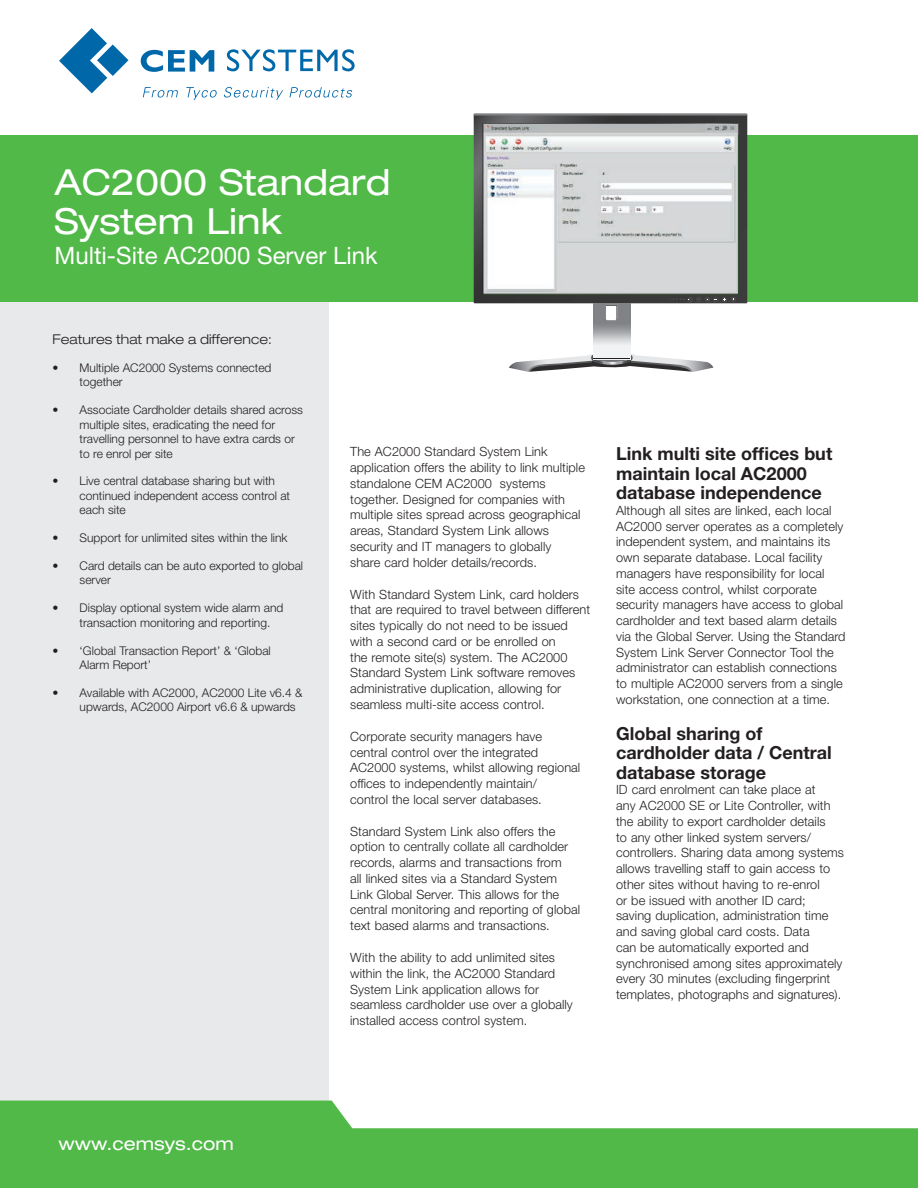
<style>
.page{position:relative;width:918px;height:1188px;background:#fff}
.page>*{position:absolute;margin:0;border:0;box-sizing:border-box;transform-origin:0 0}
.t1{font:expanded 36px/39px "Helvetica Neue LT Pro";color:#fff}
.t2{font:24px "Helvetica Neue LT Pro";color:#fff}
.t3{font:700 18px/19.5px "Helvetica Neue LT Pro";color:#231f20}
.t4{font:expanded 18px "Helvetica Neue LT Pro";color:#fff}
.t5{font:300 expanded 13.5px "Helvetica Neue LT Pro";color:#231f20}
.t6{font:300 12.75px/15.8px "Helvetica Neue LT Pro";letter-spacing:.005em;color:#231f20}
.t7{font:300 12px/14.4px "Helvetica Neue LT Pro";color:#231f20}
</style>
<div class="page">
<div style="left:0;top:202px;width:328px;height:986px;background:#e7e9ea"></div>
<div style="left:0;top:135px;width:918px;height:166px;background:#51b948"></div>
<svg style="left:0;top:1100px;width:918px;height:88px;fill:#51b948"></svg>
<svg style="left:143px;top:87px;width:35px;height:11px"></svg>
<svg style="left:186px;top:87px;width:31px;height:13px"></svg>
<svg style="left:224px;top:87px;width:59px;height:13px"></svg>
<svg style="left:290px;top:87px;width:62px;height:11px"></svg>
<svg style="left:227px;top:49px;width:128px;height:22px"></svg>
<svg style="left:141px;top:50px;width:73px;height:22px"></svg>
<svg style="left:59px;top:28px;width:69px;height:65px"></svg>
<svg style="left:474px;top:116px;width:273px;height:187px;background:#434444"></svg>
<svg style="left:474px;top:114px;width:273px;height:2px"></svg>
<svg style="left:509px;top:351px;width:205px;height:21px"></svg>
<svg style="left:594px;top:320px;width:36px;height:39px"></svg>
<svg style="left:483px;top:123px;width:255px;height:197px;background:#d3d4d5"></svg>
<hr style="left:594px;top:359px;width:36px;height:1px;background:#231f20">
<h1 class="t1" style="left:54px;top:162px;width:338px">AC2000 Standard<br>System Link</h1>
<h2 class="t2" style="left:54px;top:241px;width:325px">Multi-Site AC2000 Server Link</h2>
<p class="t5" style="left:53px;top:331px;width:221px">Features that make a difference:</p>
<p class="t7" style="left:80px;top:360px;width:193px;text-indent:-27px">• Multiple AC2000 Systems connected together</p>
<p class="t7" style="left:80px;top:403px;width:225px;text-indent:-27px">• Associate Cardholder details shared across multiple sites, eradicating the need for travelling personnel to have extra cards or to re enrol per site</p>
<p class="t7" style="left:80px;top:474px;width:212px;text-indent:-27px">• Live central database sharing but with continued independent access control at each site</p>
<p class="t7" style="left:53px;top:530px;width:236px">• Support for unlimited sites within the link</p>
<p class="t7" style="left:80px;top:558px;width:225px;text-indent:-27px">• Card details can be auto exported to global server</p>
<p class="t7" style="left:80px;top:601px;width:205px;text-indent:-27px">• Display optional system wide alarm and transaction monitoring and reporting.</p>
<p class="t7" style="left:80px;top:643px;width:193px;text-indent:-27px">• ‘Global Transaction Report’ &amp; ‘Global<br>Alarm Report’</p>
<p class="t7" style="left:80px;top:685px;width:224px;text-indent:-27px">• Available with AC2000, AC2000 Lite v6.4 &amp; upwards, AC2000 Airport v6.6 &amp; upwards</p>
<p class="t6" style="left:350px;top:444px;width:236px">The AC2000 Standard System Link application offers the ability to link multiple standalone CEM AC2000 systems together. Designed for companies with multiple sites spread across geographical areas, Standard System Link allows security and IT managers to globally<br>share card holder details/records.</p>
<p class="t6" style="left:350px;top:586px;width:241px">With Standard System Link, card holders that are required to travel between different sites typically do not need to be issued with a second card or be enrolled on<br>the remote site(s) system. The AC2000<br>Standard System Link software removes administrative duplication, allowing for seamless multi-site access control.</p>
<p class="t6" style="left:350px;top:728px;width:232px">Corporate security managers have central control over the integrated AC2000 systems, whilst allowing regional offices to independently maintain/<br>control the local server databases.</p>
<p class="t6" style="left:350px;top:823px;width:231px">Standard System Link also offers the option to centrally collate all cardholder records, alarms and transactions from<br>all linked sites via a Standard System Link Global Server. This allows for the central monitoring and reporting of global text based alarms and transactions.</p>
<p class="t6" style="left:350px;top:949px;width:224px">With the ability to add unlimited sites within the link, the AC2000 Standard System Link application allows for seamless cardholder use over a globally installed access control system.</p>
<h3 class="t3" style="left:616px;top:444px;width:218px">Link multi site offices but maintain local AC2000 database independence</h3>
<p class="t6" style="left:616px;top:502px;width:231px">Although all sites are linked, each local AC2000 server operates as a completely independent system, and maintains its own separate database. Local facility managers have responsibility for local site access control, whilst corporate security managers have access to global cardholder and text based alarm details via the Global Server. Using the Standard System Link Server Connector Tool the administrator can establish connections to multiple AC2000 servers from a single workstation, one connection at a time.</p>
<h3 class="t3" style="left:616px;top:723px;width:217px">Global sharing of cardholder data / Central database storage</h3>
<p class="t6" style="left:616px;top:782px;width:229px">ID card enrolment can take place at<br>any AC2000 SE or Lite Controller, with the ability to export cardholder details<br>to any other linked system servers/ controllers. Sharing data among systems allows travelling staff to gain access to other sites without having to re-enrol<br>or be issued with another ID card; saving duplication, administration time and saving global card costs. Data<br>can be automatically exported and synchronised among sites approximately every 30 minutes (excluding fingerprint templates, photographs and signatures).</p>
<h3 class="t4" style="left:58px;top:1133px;width:177px">www.cemsys.com</h3>
</div>
